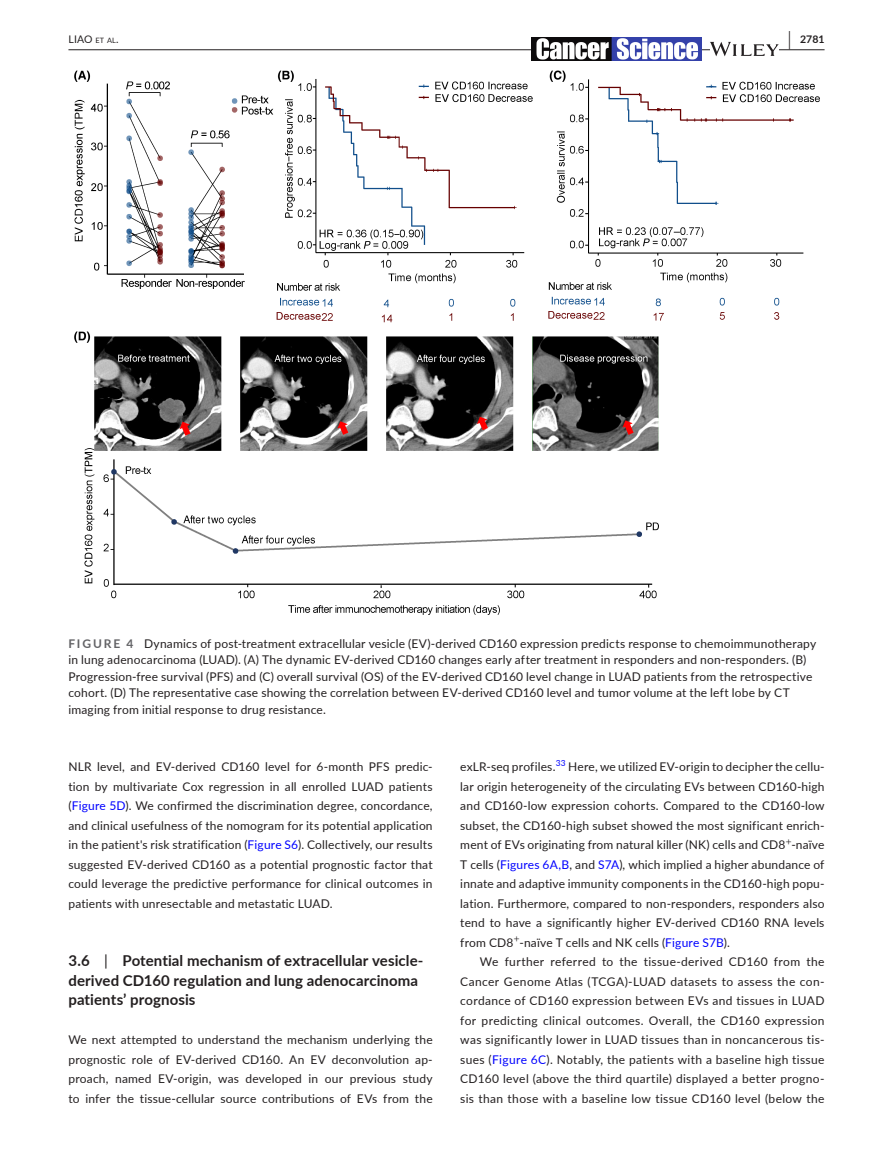
<style>
.page{position:relative;width:893px;height:1174px;background:#fff}
.page>*{position:absolute;margin:0;border:0;box-sizing:border-box;transform-origin:0 0}
.t1{font:700 15px/19.5px "Lato";letter-spacing:.005em;color:#231f20}
.t2{font:12px/19.5px "Lato";letter-spacing:.015em;color:#231f20;text-align:justify}
.t3{font:10.5px "Lato";color:#231f20}
.t4{font:700 10.5px "Lato";color:#231f20}
.t5{font:8.4px "Lato";color:#00f}
.t6{font:8.4px "STIX";color:#231f20}
.s1{font-size:7.35px}
.s2{font-size:19.5px}
.s3{font-weight:700;color:#636366}
.s4{color:#00f}
.s5{font-weight:400}
</style>
<div class="page">
<hr style="left:68px;top:49px;width:756px;height:1px;background:#231f20">
<img style="left:531px;top:37px;width:170px;height:24px">
<svg style="left:710px;top:42px;width:69px;height:14px"></svg>
<img style="left:74px;top:70px;width:746px;height:545px">
<p class="t3" style="left:68px;top:31px;width:52px">LIAO <span class="s1">et al</span>.</p>
<p class="t4" style="left:789px;top:31px;width:37px"><span class="s2">|</span> 2781</p>
<p class="t2" style="left:68px;top:634px;width:749px;line-height:16.5px;text-align:left"><span class="s3">FIGURE 4</span> Dynamics of post-treatment extracellular vesicle (EV)-derived CD160 expression predicts response to chemoimmunotherapy in lung adenocarcinoma (LUAD). (A) The dynamic EV-derived CD160 changes early after treatment in responders and non-responders. (B)<br>Progression-free survival (PFS) and (C) overall survival (OS) of the EV-derived CD160 level change in LUAD patients from the retrospective cohort. (D) The representative case showing the correlation between EV-derived CD160 level and tumor volume at the left lobe by CT imaging from initial response to drug resistance.</p>
<p class="t2" style="left:68px;top:756px;width:366px">NLR level, and EV-derived CD160 level for 6-month PFS predic&shy;tion by multivariate Cox regression in all enrolled LUAD patients (<span class="s4">Figure 5D</span>). We confirmed the discrimination degree, concordance, and clinical usefulness of the nomogram for its potential application in the patient's risk stratification (<span class="s4">Figure S6</span>). Collectively, our results suggested EV-derived CD160 as a potential prognostic factor that could leverage the predictive performance for clinical outcomes in patients with unresectable and metastatic LUAD.</p>
<p class="t1" style="left:68px;top:950px;width:357px">3.6 <span class="s5">|</span> Potential mechanism of extracellular vesicle&shy;derived CD160 regulation and lung adenocarcinoma patients’ prognosis</p>
<p class="t2" style="left:68px;top:1029px;width:366px">We next attempted to understand the mechanism underlying the prognostic role of EV-derived CD160. An EV deconvolution ap&shy;proach, named EV-origin, was developed in our previous study to infer the tissue-cellular source contributions of EVs from the</p>
<p class="t2" style="left:460px;top:756px;width:97px">exLR-seq profiles.</p>
<p class="t5" style="left:556px;top:757px;width:11px">33</p>
<p class="t2" style="left:460px;top:756px;width:366px;text-indent:108px">Here, we utilized EV-origin to decipher the cellu&shy;lar origin heterogeneity of the circulating EVs between CD160-high and CD160-low expression cohorts. Compared to the CD160-low subset, the CD160-high subset showed the most significant enrich&shy;ment of EVs originating from natural killer (NK) cells and CD8<sup>+</sup>-naïve T cells (<span class="s4">Figures 6A,B</span>, and <span class="s4">S7A</span>), which implied a higher abundance of innate and adaptive immunity components in the CD160-high popu&shy;lation. Furthermore, compared to non-responders, responders also tend to have a significantly higher EV-derived CD160 RNA levels from CD8</p>
<p class="t6" style="left:514px;top:933px;width:7px">+</p>
<p class="t2" style="left:520px;top:932px;width:212px">-naïve T cells and NK cells (<span class="s4">Figure S7B</span>).</p>
<p class="t2" style="left:480px;top:951px;width:346px">We further referred to the tissue-derived CD160 from the</p>
<p class="t2" style="left:460px;top:971px;width:366px">Cancer Genome Atlas (TCGA)-LUAD datasets to assess the con-</p>
<p class="t2" style="left:460px;top:990px;width:366px">cordance of CD160 expression between EVs and tissues in LUAD</p>
<p class="t2" style="left:460px;top:1010px;width:366px">for predicting clinical outcomes. Overall, the CD160 expression</p>
<p class="t2" style="left:460px;top:1029px;width:366px">was significantly lower in LUAD tissues than in noncancerous tis-</p>
<p class="t2" style="left:460px;top:1049px;width:366px">sues (<span class="s4">Figure 6C</span>). Notably, the patients with a baseline high tissue</p>
<p class="t2" style="left:460px;top:1068px;width:366px">CD160 level (above the third quartile) displayed a better progno-</p>
<p class="t2" style="left:460px;top:1088px;width:366px">sis than those with a baseline low tissue CD160 level (below the</p>
</div>
